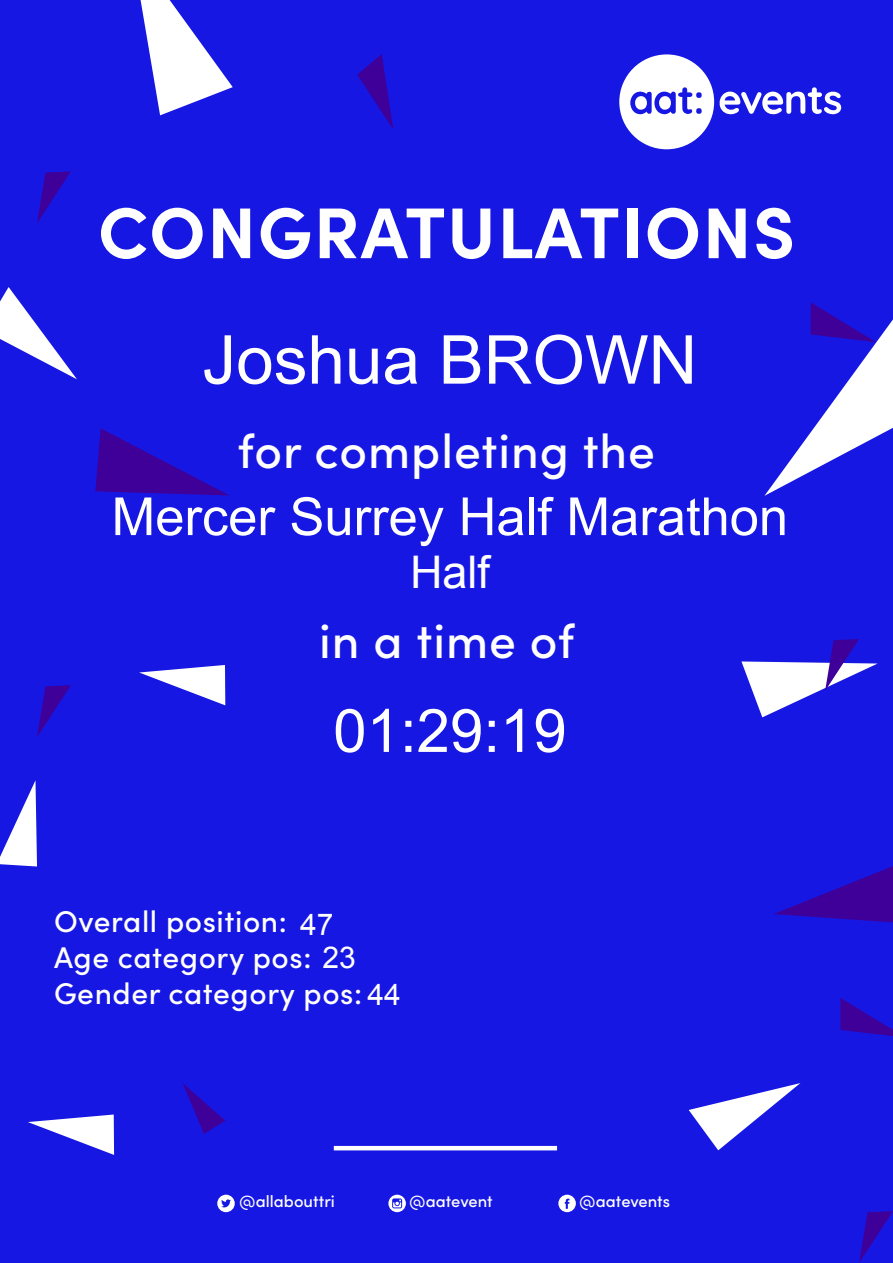
<style>
.page{position:relative;width:893px;height:1263px;background:#1717e3}
.page>*{position:absolute;margin:0;border:0;box-sizing:border-box;transform-origin:0 0}
.t1{font:700 72px "Sofia Pro";letter-spacing:.02em;color:#fff}
.t2{font:67.5px "Arial";color:#fff}
.t3{font:60px "Arial";color:#fff}
.t4{font:52.5px "Arial";color:#fff}
.t5{font:500 48px "Sofia Pro";letter-spacing:.02em;color:#fff}
.t6{font:45px "Arial";color:#fff}
.t7{font:500 30px/36px "Sofia Pro";letter-spacing:.02em;color:#fff}
.t8{font:30px "Arial";color:#fff}
.t9{font:500 16.5px "Sofia Pro";color:#fff}
.s1{font-family:"Arial";font-weight:400}
</style>
<div class="page">
<hr style="left:334px;top:1146px;width:223px;height:4px;background:#fff">
<svg style="left:139px;top:665px;width:86px;height:40px"></svg>
<svg style="left:0;top:780px;width:37px;height:86px"></svg>
<svg style="left:28px;top:1114px;width:86px;height:41px"></svg>
<svg style="left:141px;top:0;width:92px;height:115px"></svg>
<svg style="left:689px;top:1083px;width:111px;height:67px"></svg>
<svg style="left:0;top:287px;width:77px;height:92px"></svg>
<svg style="left:774px;top:866px;width:119px;height:56px"></svg>
<svg style="left:95px;top:428px;width:133px;height:67px"></svg>
<svg style="left:764px;top:302px;width:129px;height:194px"></svg>
<svg style="left:840px;top:998px;width:53px;height:38px"></svg>
<svg style="left:37px;top:685px;width:34px;height:52px"></svg>
<svg style="left:741px;top:639px;width:137px;height:78px"></svg>
<svg style="left:37px;top:171px;width:34px;height:52px"></svg>
<svg style="left:859px;top:1211px;width:34px;height:52px"></svg>
<svg style="left:357px;top:54px;width:36px;height:75px"></svg>
<svg style="left:183px;top:1083px;width:42px;height:51px"></svg>
<svg style="left:619px;top:54px;width:223px;height:95px"></svg>
<svg style="left:558px;top:1195px;width:18px;height:17px"></svg>
<svg style="left:217px;top:1195px;width:18px;height:17px"></svg>
<svg style="left:388px;top:1195px;width:18px;height:17px"></svg>
<h1 class="t1" style="left:98px;top:177px;width:699px">CONGRATULATIONS</h1>
<h2 class="t2" style="left:202px;top:323px;width:496px">Joshua BROWN</h2>
<h3 class="t5" style="left:238px;top:416px;width:419px">for completing the</h3>
<h3 class="t4" style="left:112px;top:488px;width:678px">Mercer Surrey Half Marathon</h3>
<h3 class="t6" style="left:410px;top:548px;width:81px">Half</h3>
<h3 class="t5" style="left:319px;top:605px;width:257px">in a time of</h3>
<h3 class="t3" style="left:333px;top:698px;width:235px">01:29:19</h3>
<p class="t7" style="left:54px;top:901px;width:348px">Overall position:<br>Age category pos: <span class="s1">23<br></span>Gender category pos: <span class="s1">44</span></p>
<p class="t8" style="left:300px;top:908px;width:35px">47</p>
<p class="t9" style="left:239px;top:1189px;width:97px">@allabouttri</p>
<p class="t9" style="left:409px;top:1189px;width:85px">@aatevent</p>
<p class="t9" style="left:579px;top:1189px;width:92px">@aatevents</p>
</div>
